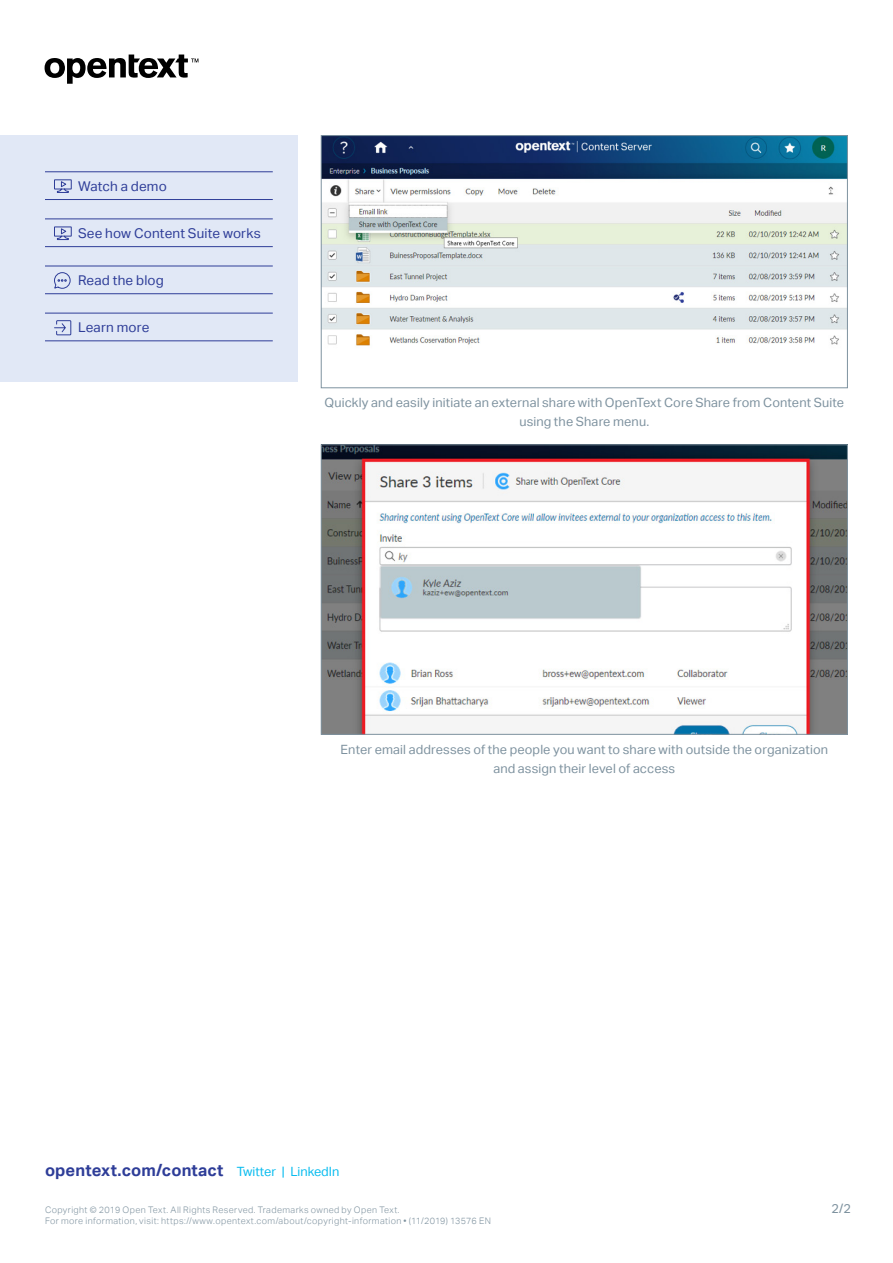
<style>
.page{position:relative;width:893px;height:1263px;background:#fff}
.page>*{position:absolute;margin:0;border:0;box-sizing:border-box;transform-origin:0 0}
.t1{font:700 16.5px "Aktiv Grotesk";letter-spacing:.005em;color:#2e3d98}
.t2{font:13.5px "Aktiv Grotesk";letter-spacing:.01em;color:#2e3d98}
.t3{font:12.75px/18.8px "Aktiv Grotesk";letter-spacing:.01em;color:#7e929f;text-align:center}
.t4{font:12.75px "Aktiv Grotesk";color:#09bcef}
.t5{font:300 9px "Aktiv Grotesk";letter-spacing:.04em;color:#7e929f}
</style>
<div class="page">
<svg style="left:45px;top:55px;width:153px;height:29px"></svg>
<img style="left:323px;top:137px;width:523px;height:209px">
<div style="left:321px;top:135px;width:527px;height:253px;border:1px solid #7e929f"></div>
<img style="left:323px;top:446px;width:523px;height:287px">
<div style="left:321px;top:444px;width:527px;height:291px;border:1px solid #7e929f"></div>
<div style="left:0;top:135px;width:297px;height:246px;background:#e1e8f6"></div>
<hr style="left:45px;top:171px;width:228px;height:1px;background:#2e3d98">
<hr style="left:45px;top:199px;width:228px;height:1px;background:#2e3d98">
<hr style="left:45px;top:218px;width:228px;height:1px;background:#2e3d98">
<hr style="left:45px;top:246px;width:228px;height:1px;background:#2e3d98">
<hr style="left:45px;top:266px;width:228px;height:1px;background:#2e3d98">
<hr style="left:45px;top:293px;width:228px;height:1px;background:#2e3d98">
<hr style="left:45px;top:313px;width:228px;height:1px;background:#2e3d98">
<hr style="left:45px;top:340px;width:228px;height:1px;background:#2e3d98">
<svg style="left:54px;top:179px;width:18px;height:14px"></svg>
<svg style="left:54px;top:226px;width:18px;height:15px"></svg>
<svg style="left:54px;top:272px;width:17px;height:17px"></svg>
<svg style="left:54px;top:320px;width:18px;height:16px"></svg>
<p class="t2" style="left:78px;top:178px;width:90px">Watch a demo</p>
<p class="t2" style="left:78px;top:225px;width:184px">See how Content Suite works</p>
<p class="t2" style="left:78px;top:272px;width:87px">Read the blog</p>
<p class="t2" style="left:78px;top:320px;width:73px">Learn more</p>
<p class="t3" style="left:325px;top:393px;width:521px">Quickly and easily initiate an external share with OpenText Core Share from Content Suite using the Share menu.</p>
<p class="t3" style="left:341px;top:740px;width:489px">Enter email addresses of the people you want to share with outside the organization and assign their level of access</p>
<p class="t1" style="left:45px;top:1160px;width:180px">opentext.com/contact</p>
<p class="t4" style="left:237px;top:1164px;width:104px">Twitter | LinkedIn</p>
<p class="t5" style="left:45px;top:1205px;width:356px">Copyright © 2019 Open Text. All Rights Reserved. Trademarks owned by Open Text.</p>
<p class="t3" style="left:832px;top:1199px;width:21px">2/2</p>
<p class="t5" style="left:45px;top:1215px;width:447px">For more information, visit: https://www.opentext.com/about/copyright-information • (11/2019) 13576 EN</p>
</div>
